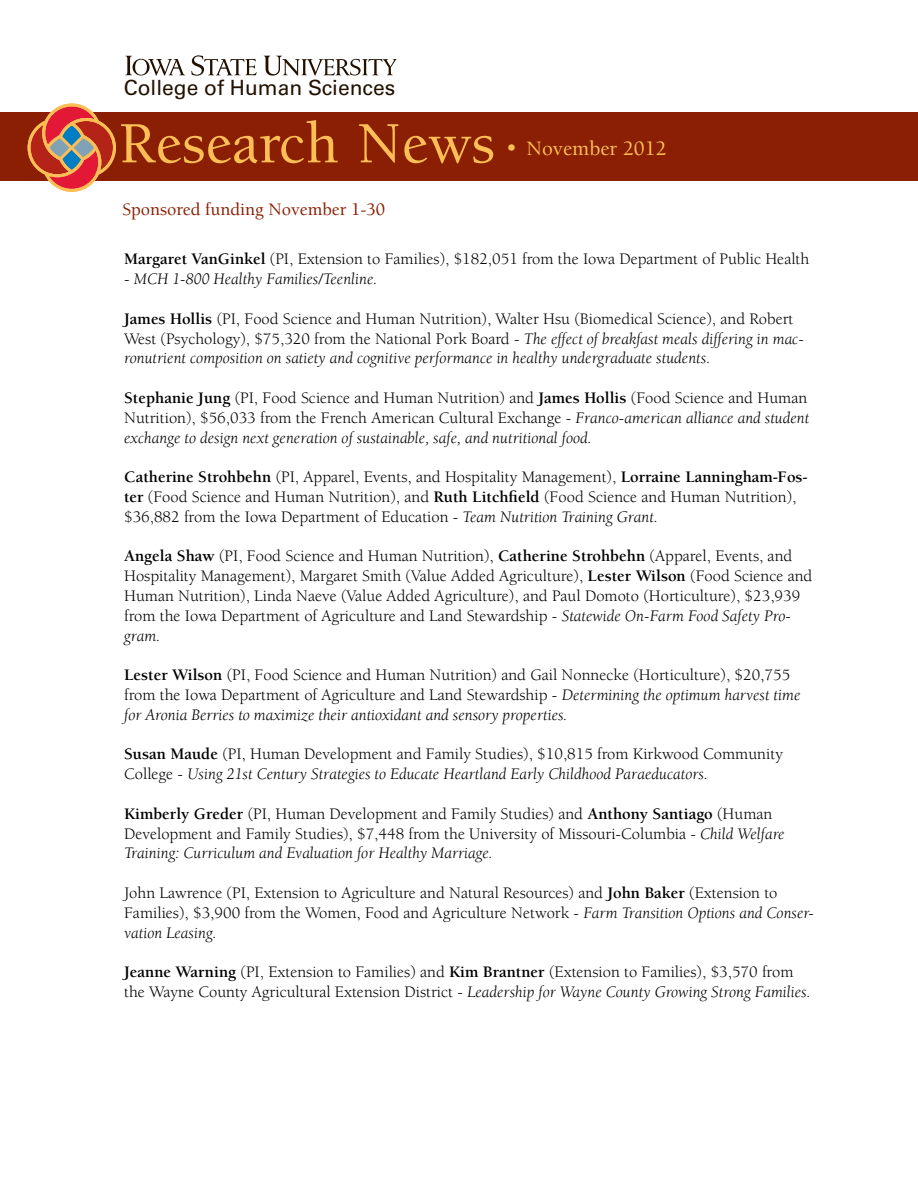
<style>
.page{position:relative;width:918px;height:1188px;background:#fff}
.page>*{position:absolute;margin:0;border:0;box-sizing:border-box;transform-origin:0 0}
.t1{font:500 60px "Berkeley Std";color:#fdbe56}
.t2{font:21px "Univers LT Std";color:#231100}
.t3{font:500 21px "Berkeley Std";color:#fdbe56}
.t4{font:500 18px "Berkeley Std";color:#8a1f03}
.t5{font:700 condensed 18px "Univers LT Std";color:#fdbe56}
.t6{font:16.5px/19.8px "Berkeley Std";color:#000}
.t7{font:italic 16.5px/19.8px "Berkeley Std";color:#000}
.s1{font-weight:700}
.s2{font-style:normal}
.s3{font-weight:700;font-style:normal}
.s4{font-style:italic}
</style>
<div class="page">
<svg style="left:126px;top:56px;width:59px;height:20px"></svg>
<svg style="left:191px;top:55px;width:66px;height:21px"></svg>
<svg style="left:264px;top:56px;width:133px;height:20px"></svg>
<div style="left:0;top:113px;width:918px;height:68px;background:#8a1f03"></div>
<svg style="left:27px;top:103px;width:88px;height:88px"></svg>
<p class="t2" style="left:124px;top:75px;width:273px">College of Human Sciences</p>
<h1 class="t1" style="left:119px;top:112px;width:378px">Research News</h1>
<p class="t5" style="left:508px;top:137px;width:9px">•</p>
<p class="t3" style="left:526px;top:137px;width:142px">November 2012</p>
<p class="t4" style="left:122px;top:199px;width:264px">Sponsored funding November 1-30</p>
<p class="t6" style="left:124px;top:250px;width:687px"><span class="s1">Margaret VanGinkel</span> (PI, Extension to Families), $182,051 from the Iowa Department of Public Health</p>
<p class="t7" style="left:124px;top:269px;width:255px"><span class="s2">-</span> MCH 1-800 Healthy Families/Teenline.</p>
<p class="t7" style="left:124px;top:309px;width:681px"><span class="s3">James Hollis</span> <span class="s2">(PI, Food Science and Human Nutrition), Walter Hsu (Biomedical Science), and Robert<br>West (Psychology), $75,320 from the National Pork Board -</span> The effect of breakfast meals differing in mac&shy;ronutrient composition on satiety and cognitive performance in healthy undergraduate students.</p>
<p class="t6" style="left:124px;top:388px;width:687px"><span class="s1">Stephanie Jung</span> (PI, Food Science and Human Nutrition) and <span class="s1">James Hollis</span> (Food Science and Human<br>Nutrition), $56,033 from the French American Cultural Exchange - <span class="s4">Franco-american alliance and student exchange to design next generation of sustainable, safe, and nutritional food.</span></p>
<p class="t6" style="left:124px;top:467px;width:685px"><span class="s1">Catherine Strohbehn</span> (PI, Apparel, Events, and Hospitality Management), <span class="s1">Lorraine Lanningham-Fos&shy;ter</span> (Food Science and Human Nutrition), and <span class="s1">Ruth Litchfield</span> (Food Science and Human Nutrition), $36,882 from the Iowa Department of Education - <span class="s4">Team Nutrition Training Grant.</span></p>
<p class="t6" style="left:124px;top:547px;width:690px"><span class="s1">Angela Shaw</span> (PI, Food Science and Human Nutrition), <span class="s1">Catherine Strohbehn</span> (Apparel, Events, and Hospitality Management), Margaret Smith (Value Added Agriculture), <span class="s1">Lester Wilson</span> (Food Science and Human Nutrition), Linda Naeve (Value Added Agriculture), and Paul Domoto (Horticulture), $23,939 from the Iowa Department of Agriculture and Land Stewardship - <span class="s4">Statewide On-Farm Food Safety Pro&shy;gram.</span></p>
<p class="t6" style="left:124px;top:665px;width:678px"><span class="s1">Lester Wilson</span> (PI, Food Science and Human Nutrition) and Gail Nonnecke (Horticulture), $20,755 from the Iowa Department of Agriculture and Land Stewardship - <span class="s4">Determining the optimum harvest time for Aronia Berries to maximize their antioxidant and sensory properties.</span></p>
<p class="t6" style="left:124px;top:745px;width:660px"><span class="s1">Susan Maude</span> (PI, Human Development and Family Studies), $10,815 from Kirkwood Community<br>College - <span class="s4">Using 21st Century Strategies to Educate Heartland Early Childhood Paraeducators.</span></p>
<p class="t6" style="left:124px;top:804px;width:662px"><span class="s1">Kimberly Greder</span> (PI, Human Development and Family Studies) and <span class="s1">Anthony Santiago</span> (Human<br>Development and Family Studies), $7,448 from the University of Missouri-Columbia - <span class="s4">Child Welfare<br>Training: Curriculum and Evaluation for Healthy Marriage.</span></p>
<p class="t6" style="left:124px;top:883px;width:691px">John Lawrence (PI, Extension to Agriculture and Natural Resources) and <span class="s1">John Baker</span> (Extension to<br>Families), $3,900 from the Women, Food and Agriculture Network - <span class="s4">Farm Transition Options and Conser&shy;vation Leasing.</span></p>
<p class="t6" style="left:124px;top:962px;width:688px"><span class="s1">Jeanne Warning</span> (PI, Extension to Families) and <span class="s1">Kim Brantner</span> (Extension to Families), $3,570 from the Wayne County Agricultural Extension District - <span class="s4">Leadership for Wayne County Growing Strong Families.</span></p>
</div>
